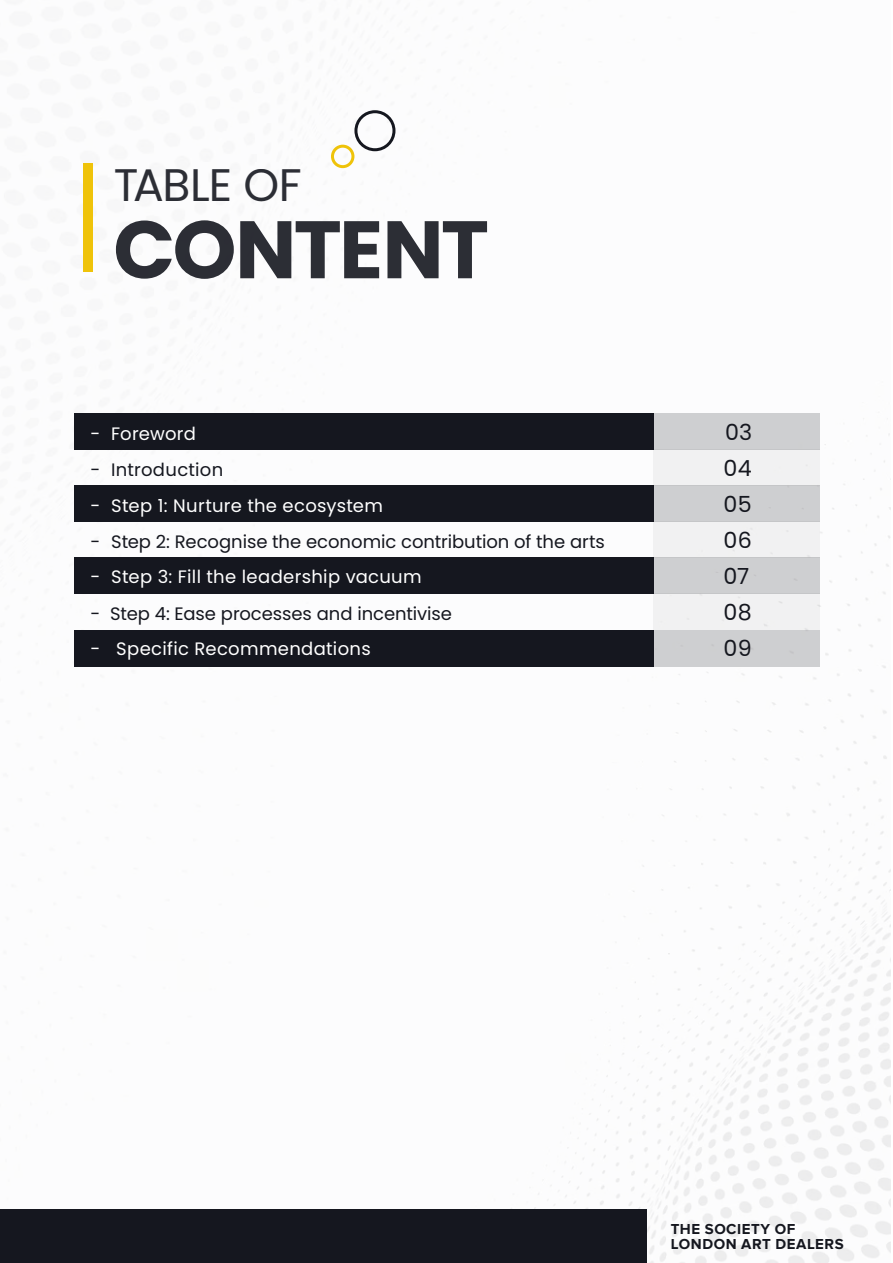
<style>
.page{position:relative;width:893px;height:1263px;background:#fff}
.page>*{position:absolute;margin:0;border:0;box-sizing:border-box;transform-origin:0 0}
.t1{font:700 81.3px "Poppins";letter-spacing:-.035em;color:#15171f}
.t2{font:45.6px "Poppins";letter-spacing:-.025em;color:#15171f}
.t3{font:22.2px "Poppins";letter-spacing:.01em;color:#15171f}
.t4{font:18px "Poppins";letter-spacing:.015em;color:#fff}
.t5{font:18px "Poppins";letter-spacing:-.005em;color:#15171f}
.t6{font:18px "Poppins";letter-spacing:.015em;color:#15171f}
.t7{font:700 15px/15px "Proxima Nova";letter-spacing:.035em;color:#15171f}
</style>
<div class="page">
<img style="left:74px;top:110px;width:816px;height:1153px">
<div style="left:0;top:1209px;width:646px;height:54px;background:#15171f"></div>
<div style="left:83px;top:163px;width:9px;height:108px;background:#efc30a"></div>
<div style="left:74px;top:414px;width:579px;height:36px;background:#15171f"></div>
<div style="left:653px;top:414px;width:167px;height:36px;background:#cecfd1"></div>
<div style="left:653px;top:450px;width:167px;height:36px;background:#f1f1f2"></div>
<div style="left:74px;top:486px;width:579px;height:36px;background:#15171f"></div>
<div style="left:653px;top:486px;width:167px;height:36px;background:#cecfd1"></div>
<div style="left:653px;top:522px;width:167px;height:36px;background:#f1f1f2"></div>
<div style="left:74px;top:558px;width:579px;height:36px;background:#15171f"></div>
<div style="left:653px;top:558px;width:167px;height:36px;background:#cecfd1"></div>
<div style="left:653px;top:594px;width:167px;height:36px;background:#f1f1f2"></div>
<div style="left:74px;top:630px;width:579px;height:36px;background:#15171f"></div>
<div style="left:653px;top:630px;width:167px;height:36px;background:#cecfd1"></div>
<div style="left:331px;top:145px;width:23px;height:23px;border:3px solid #efc30a;border-radius:50%"></div>
<div style="left:354px;top:110px;width:41px;height:41px;border:3px solid #15171f;border-radius:50%"></div>
<h2 class="t2" style="left:113px;top:159px;width:190px">TABLE OF</h2>
<h1 class="t1" style="left:113px;top:203px;width:377px">CONTENT</h1>
<p class="t4" style="left:91px;top:423px;width:107px">- Foreword</p>
<p class="t3" style="left:725px;top:420px;width:29px">03</p>
<p class="t6" style="left:91px;top:459px;width:134px">- Introduction</p>
<p class="t3" style="left:724px;top:456px;width:30px">04</p>
<p class="t4" style="left:91px;top:495px;width:294px">- Step 1: Nurture the ecosystem</p>
<p class="t3" style="left:724px;top:492px;width:30px">05</p>
<p class="t5" style="left:91px;top:531px;width:516px">- Step 2: Recognise the economic contribution of the arts</p>
<p class="t3" style="left:724px;top:528px;width:30px">06</p>
<p class="t4" style="left:91px;top:566px;width:333px">- Step 3: Fill the leadership vacuum</p>
<p class="t3" style="left:724px;top:564px;width:27px">07</p>
<p class="t5" style="left:91px;top:603px;width:363px">- Step 4: Ease processes and incentivise</p>
<p class="t3" style="left:724px;top:600px;width:30px">08</p>
<p class="t4" style="left:91px;top:638px;width:282px">- Specific Recommendations</p>
<p class="t3" style="left:724px;top:636px;width:30px">09</p>
<p class="t7" style="left:671px;top:1221px;width:174px">THE SOCIETY OF<br>LONDON ART DEALERS</p>
</div>
